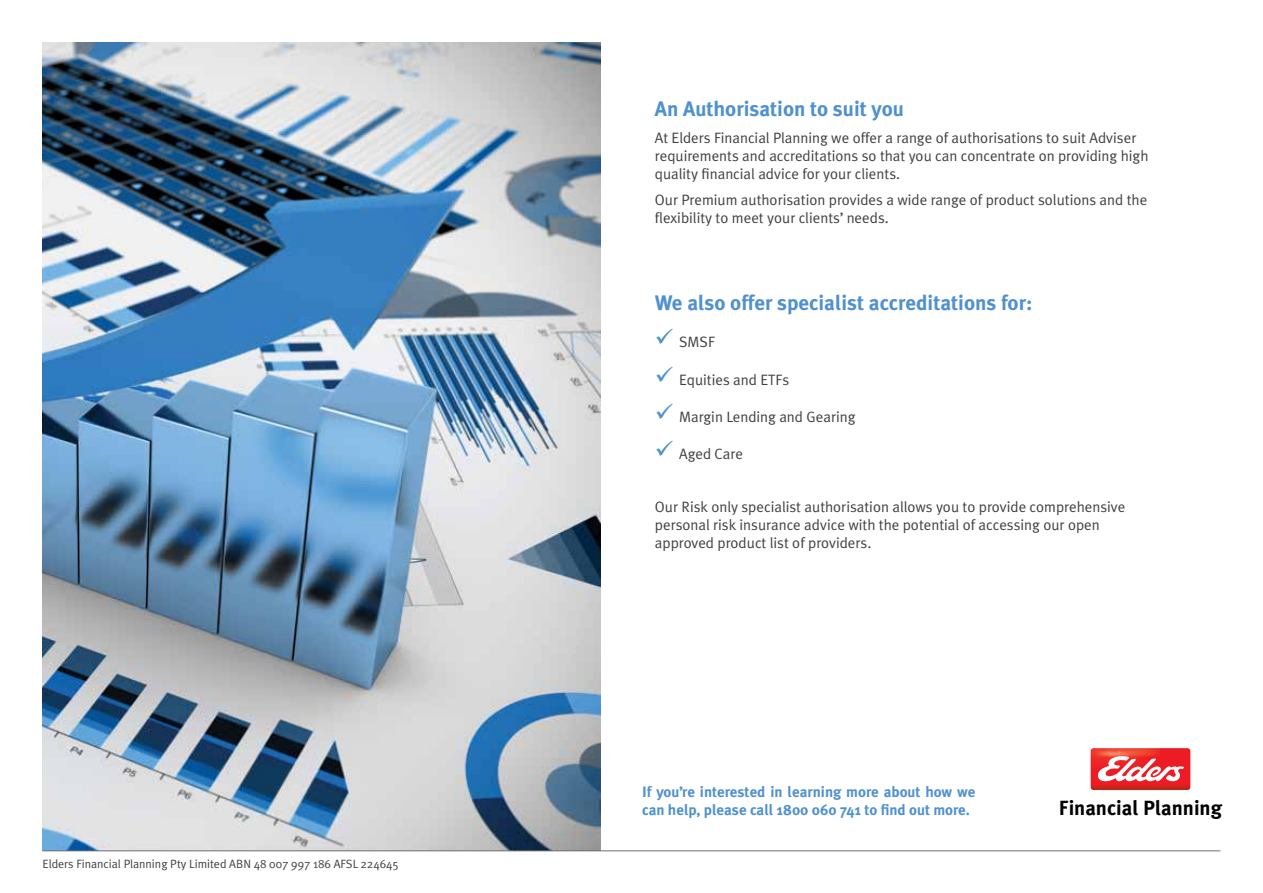
<style>
.page{position:relative;width:1263px;height:893px;background:#fff}
.page>*{position:absolute;margin:0;border:0;box-sizing:border-box;transform-origin:0 0}
.t1{font:700 21px "Meta Plus";color:#5091cd}
.t2{font:700 20.55px "Meta Plus";color:#000}
.t3{font:15px/18px "Meta Plus Normal";color:#414042}
.t4{font:700 15px/18px "Meta Plus";color:#5091cd}
.t5{font:12px "Meta Plus Normal";color:#414042}
.s1{color:#5091cd}
</style>
<div class="page">
<svg style="left:1090px;top:748px;width:101px;height:42px"></svg>
<img style="left:43px;top:43px;width:557px;height:807px">
<hr style="left:43px;top:850px;width:1177px;height:1px;background:#6d6e71">
<p class="t5" style="left:43px;top:857px;width:358px">Elders Financial Planning Pty Limited ABN 48 007 997 186 AFSL 224645</p>
<h1 class="t1" style="left:655px;top:97px;width:251px">An Authorisation to suit you</h1>
<p class="t3" style="left:655px;top:128px;width:495px">At Elders Financial Planning we offer a range of authorisations to suit Adviser requirements and accreditations so that you can concentrate on providing high quality financial advice for your clients.</p>
<p class="t3" style="left:655px;top:191px;width:494px">Our Premium authorisation provides a wide range of product solutions and the flexibility to meet your clients’ needs.</p>
<h1 class="t1" style="left:655px;top:291px;width:379px">We also offer specialist accreditations for:</h1>
<p class="t3" style="left:655px;top:333px;width:61px"><span class="s1">✓</span> SMSF</p>
<p class="t3" style="left:655px;top:370px;width:136px"><span class="s1">✓</span> Equities and ETFs</p>
<p class="t3" style="left:655px;top:407px;width:202px"><span class="s1">✓</span> Margin Lending and Gearing</p>
<p class="t3" style="left:655px;top:445px;width:90px"><span class="s1">✓</span> Aged Care</p>
<p class="t3" style="left:655px;top:498px;width:472px">Our Risk only specialist authorisation allows you to provide comprehensive personal risk insurance advice with the potential of accessing our open approved product list of providers.</p>
<p class="t4" style="left:642px;top:782px;width:335px">If you’re interested in learning more about how we can help, please call 1800 060 741 to find out more.</p>
<h2 class="t2" style="left:1059px;top:796px;width:165px">Financial Planning</h2>
</div>
